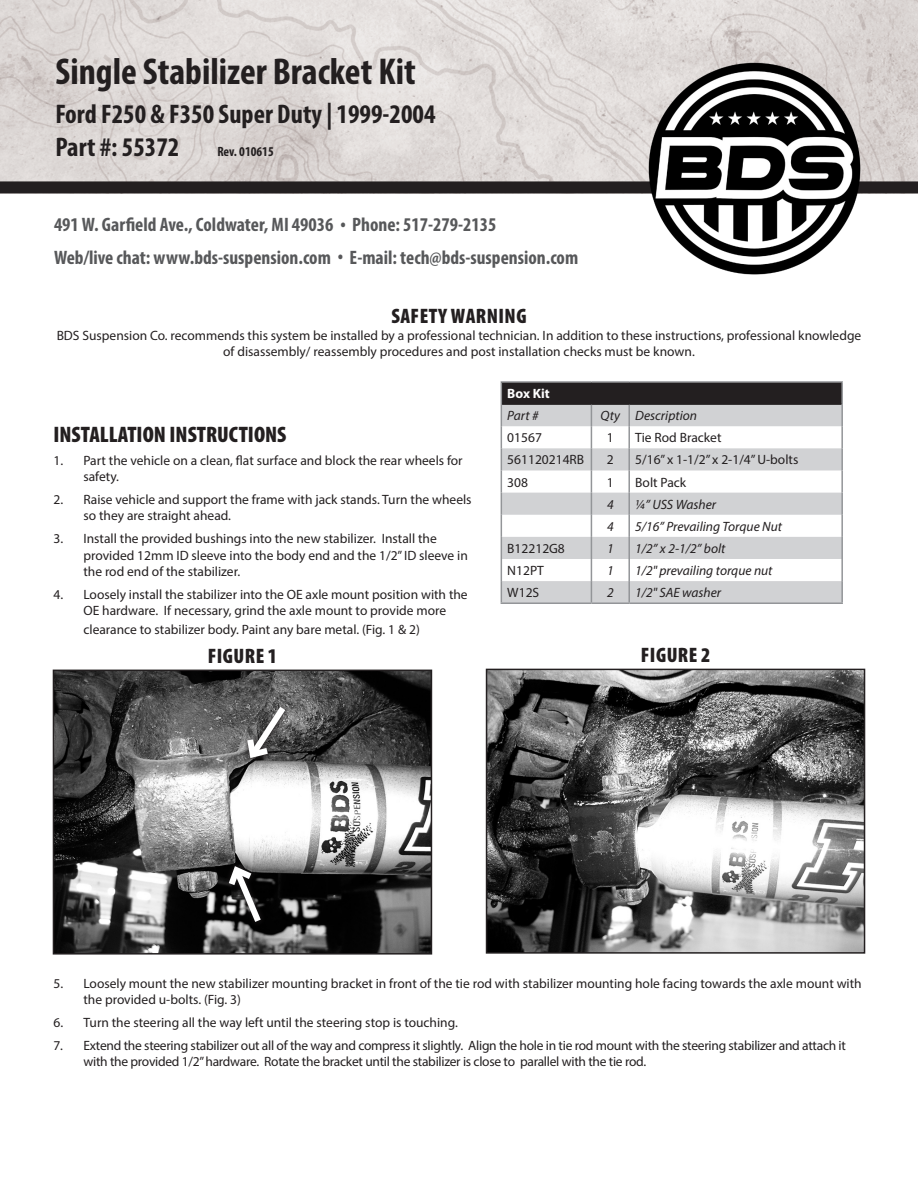
<style>
.page{position:relative;width:918px;height:1188px;background:#fff}
.page>*{position:absolute;margin:0;border:0;box-sizing:border-box;transform-origin:0 0}
.t1{font:700 condensed 37.5px "Myriad Pro";color:#231f20}
.t2{font:700 condensed 27px "Myriad Pro";color:#231f20}
.t3{font:900 condensed 22.5px "Myriad Pro";color:#231f20}
.Photo-Caption{font:900 condensed 21px "Myriad Pro";letter-spacing:.02em;color:#231f20}
.t4{font:700 condensed 19.5px "Myriad Pro";color:#57585a}
.BOM-parts{font:13.5px/16.2px "Myriad Pro";color:#231f20}
.BOM-parts-2{font:13.5px/16.2px "Myriad Pro";letter-spacing:-.02em;color:#231f20}
.BOM-parts-3{font:italic 13.5px "Myriad Pro";color:#231f20}
.t5{font:700 condensed 13.5px "Myriad Pro";color:#231f20}
.t6{font:700 13.5px "Myriad Pro";color:#fff}
</style>
<div class="page">
<img style="left:0;top:0;width:918px;height:181px">
<div style="left:0;top:181px;width:918px;height:12px;background:#231f20"></div>
<img style="left:56px;top:673px;width:373px;height:279px">
<div style="left:53px;top:670px;width:379px;height:285px;border:2px solid #231f20"></div>
<svg style="left:242px;top:702px;width:49px;height:62px"></svg>
<svg style="left:243px;top:700px;width:48px;height:63px;background:#727272"></svg>
<svg style="left:224px;top:861px;width:43px;height:67px"></svg>
<svg style="left:224px;top:862px;width:42px;height:67px"></svg>
<img style="left:489px;top:672px;width:373px;height:279px">
<div style="left:486px;top:669px;width:379px;height:285px;border:2px solid #231f20"></div>
<div style="left:501px;top:382px;width:341px;height:22px;background:#231f20"></div>
<svg style="left:502px;top:405px;width:339px;height:197px;fill:#d1d2d4"></svg>
<hr style="left:501px;top:381px;width:90px;height:2px;background:#939598">
<hr style="left:591px;top:381px;width:38px;height:2px;background:#939598">
<hr style="left:629px;top:381px;width:214px;height:2px;background:#939598">
<hr style="left:841px;top:383px;width:2px;height:21px;background:#939598">
<hr style="left:628px;top:405px;width:2px;height:21px;background:#939598">
<hr style="left:841px;top:404px;width:2px;height:22px;background:#939598">
<hr style="left:628px;top:426px;width:2px;height:22px;background:#939598">
<hr style="left:841px;top:426px;width:2px;height:22px;background:#939598">
<hr style="left:628px;top:448px;width:2px;height:22px;background:#939598">
<hr style="left:841px;top:448px;width:2px;height:22px;background:#939598">
<hr style="left:628px;top:470px;width:2px;height:23px;background:#939598">
<hr style="left:841px;top:470px;width:2px;height:23px;background:#939598">
<hr style="left:628px;top:493px;width:2px;height:22px;background:#939598">
<hr style="left:841px;top:493px;width:2px;height:22px;background:#939598">
<hr style="left:628px;top:515px;width:2px;height:22px;background:#939598">
<hr style="left:841px;top:515px;width:2px;height:22px;background:#939598">
<hr style="left:628px;top:537px;width:2px;height:22px;background:#939598">
<hr style="left:841px;top:537px;width:2px;height:22px;background:#939598">
<hr style="left:628px;top:559px;width:2px;height:22px;background:#939598">
<hr style="left:841px;top:559px;width:2px;height:22px;background:#939598">
<svg style="left:501px;top:383px;width:1px;height:219px"></svg>
<svg style="left:591px;top:405px;width:1px;height:197px"></svg>
<hr style="left:628px;top:581px;width:2px;height:21px;background:#939598">
<hr style="left:841px;top:581px;width:2px;height:21px;background:#939598">
<hr style="left:501px;top:602px;width:90px;height:2px;background:#939598">
<hr style="left:591px;top:602px;width:38px;height:2px;background:#939598">
<hr style="left:629px;top:602px;width:214px;height:2px;background:#939598">
<hr style="left:502px;top:403px;width:89px;height:2px;background:#231f20">
<hr style="left:591px;top:403px;width:38px;height:2px;background:#231f20">
<hr style="left:629px;top:403px;width:212px;height:2px;background:#231f20">
<img style="left:647px;top:60px;width:216px;height:215px">
<p class="t1" style="left:55px;top:48px;width:362px">Single Stabilizer Bracket Kit</p>
<p class="t2" style="left:55px;top:97px;width:382px">Ford F250 &amp; F350 Super Duty | 1999-2004</p>
<p class="t2" style="left:55px;top:130px;width:126px">Part #: 55372</p>
<p class="t5" style="left:217px;top:143px;width:58px">Rev. 010615</p>
<p class="t4" style="left:54px;top:213px;width:444px">491 W. Garfield Ave., Coldwater, MI 49036 <sup>.</sup> Phone: 517-279-2135</p>
<p class="t4" style="left:54px;top:245px;width:526px">Web/live chat: www.bds-suspension.com <sup>.</sup> E-mail: tech@bds-suspension.com</p>
<p class="Photo-Caption" style="left:391px;top:303px;width:137px">SAFETY WARNING</p>
<p class="BOM-parts" style="left:57px;top:327px;width:806px;text-align:center">BDS Suspension Co. recommends this system be installed by a professional technician. In addition to these instructions, professional knowledge of disassembly/ reassembly procedures and post installation checks must be known.</p>
<p class="t6" style="left:507px;top:385px;width:44px">Box Kit</p>
<p class="BOM-parts-3" style="left:507px;top:407px;width:33px">Part #</p>
<p class="BOM-parts-3" style="left:601px;top:407px;width:21px">Qty</p>
<p class="BOM-parts-3" style="left:635px;top:407px;width:63px">Description</p>
<p class="BOM-parts" style="left:507px;top:430px;width:36px">01567</p>
<p class="BOM-parts" style="left:607px;top:430px;width:8px">1</p>
<p class="BOM-parts" style="left:635px;top:430px;width:88px">Tie Rod Bracket</p>
<p class="BOM-parts" style="left:507px;top:452px;width:78px">561120214RB</p>
<p class="BOM-parts" style="left:607px;top:452px;width:8px">2</p>
<p class="BOM-parts" style="left:635px;top:452px;width:165px">5/16” x 1-1/2” x 2-1/4” U-bolts</p>
<p class="BOM-parts" style="left:507px;top:474px;width:22px">308</p>
<p class="BOM-parts" style="left:607px;top:474px;width:8px">1</p>
<p class="BOM-parts" style="left:635px;top:474px;width:53px">Bolt Pack</p>
<p class="BOM-parts-3" style="left:607px;top:496px;width:8px">4</p>
<p class="BOM-parts-3" style="left:635px;top:496px;width:82px">¼” USS Washer</p>
<p class="BOM-parts-3" style="left:607px;top:518px;width:8px">4</p>
<p class="BOM-parts-3" style="left:635px;top:518px;width:148px">5/16” Prevailing Torque Nut</p>
<p class="BOM-parts" style="left:507px;top:540px;width:59px">B12212G8</p>
<p class="BOM-parts-3" style="left:607px;top:540px;width:8px">1</p>
<p class="BOM-parts-3" style="left:635px;top:540px;width:92px">1/2” x 2-1/2” bolt</p>
<p class="BOM-parts" style="left:507px;top:562px;width:38px">N12PT</p>
<p class="BOM-parts-3" style="left:607px;top:562px;width:8px">1</p>
<p class="BOM-parts-3" style="left:635px;top:562px;width:139px">1/2" prevailing torque nut</p>
<p class="BOM-parts" style="left:507px;top:584px;width:33px">W12S</p>
<p class="BOM-parts-3" style="left:607px;top:584px;width:8px">2</p>
<p class="BOM-parts-3" style="left:635px;top:584px;width:88px">1/2" SAE washer</p>
<p class="t3" style="left:53px;top:420px;width:235px">INSTALLATION INSTRUCTIONS</p>
<p class="BOM-parts" style="left:83px;top:452px;width:381px;text-indent:-30px">1. Part the vehicle on a clean, flat surface and block the rear wheels for safety.</p>
<p class="BOM-parts" style="left:83px;top:491px;width:390px;text-indent:-30px">2. Raise vehicle and support the frame with jack stands. Turn the wheels so they are straight ahead.</p>
<p class="BOM-parts" style="left:83px;top:531px;width:386px;text-indent:-30px">3. Install the provided bushings into the new stabilizer. Install the provided 12mm ID sleeve into the body end and the 1/2” ID sleeve in the rod end of the stabilizer.</p>
<p class="BOM-parts" style="left:83px;top:586px;width:386px;text-indent:-30px">4. Loosely install the stabilizer into the OE axle mount position with the<br>OE hardware. If necessary, grind the axle mount to provide more</p>
<p class="BOM-parts" style="left:83px;top:621px;width:338px">clearance to stabilizer body. Paint any bare metal. (Fig. 1 &amp; 2)</p>
<p class="Photo-Caption" style="left:208px;top:643px;width:71px">FIGURE 1</p>
<p class="Photo-Caption" style="left:641px;top:642px;width:71px">FIGURE 2</p>
<p class="BOM-parts" style="left:83px;top:975px;width:780px;text-indent:-30px">5. Loosely mount the new stabilizer mounting bracket in front of the tie rod with stabilizer mounting hole facing towards the axle mount with the provided u-bolts. (Fig. 3)</p>
<p class="BOM-parts" style="left:53px;top:1014px;width:406px">6. Turn the steering all the way left until the steering stop is touching.</p>
<p class="BOM-parts-2" style="left:83px;top:1037px;width:764px;text-indent:-30px">7. Extend the steering stabilizer out all of the way and compress it slightly. Align the hole in tie rod mount with the steering stabilizer and attach it with the provided 1/2” hardware. Rotate the bracket until the stabilizer is close to parallel with the tie rod.</p>
</div>
